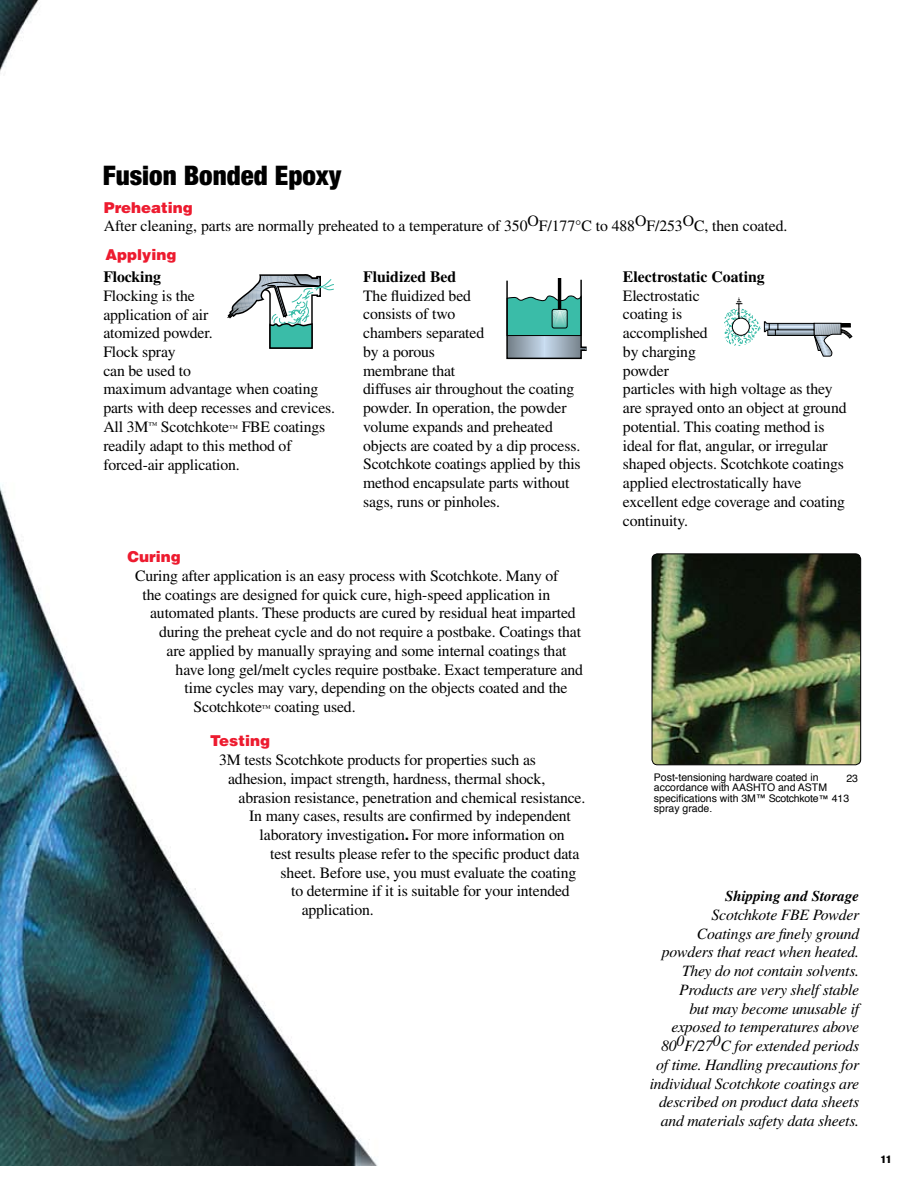
<style>
.page{position:relative;width:918px;height:1188px;background:#fff}
.page>*{position:absolute;margin:0;border:0;box-sizing:border-box;transform-origin:0 0}
.t1{font:900 condensed 27px "Helvetica Neue";color:#000}
.t2{font:15.75px/18.8px "Times";letter-spacing:-.01em;color:#000}
.t3{font:italic 15.75px/18.8px "Times";letter-spacing:-.015em;color:#000;text-align:right}
.t4{font:700 15.75px "Times";color:#000}
.t5{font:900 15px "Helvetica";color:#ed1b2f}
.t6{font:italic 700 15px "Times";color:#000}
.t7{font:10.5px/10.5px "Helvetica";color:#000}
.t8{font:900 condensed 10.5px "Helvetica Neue";color:#000}
.s1{font-size:9px}
.s2{font-family:"Helvetica";font-weight:700}
</style>
<div class="page">
<img style="left:0;top:0;width:862px;height:1166px">
<div style="left:490px;top:267px;width:111px;height:101px;background:#fff"></div>
<svg style="left:506px;top:278px;width:81px;height:82px"></svg>
<div style="left:222px;top:261px;width:119px;height:97px;background:#fff"></div>
<svg style="left:227px;top:274px;width:107px;height:75px"></svg>
<div style="left:101px;top:162px;width:411px;height:36px;background:#fff"></div>
<div style="left:718px;top:295px;width:139px;height:65px;background:#fff"></div>
<svg style="left:724px;top:297px;width:128px;height:60px"></svg>
<img style="left:652px;top:554px;width:209px;height:211px">
<div style="left:652px;top:554px;width:209px;height:211px;border:1px solid #000;border-radius:5px"></div>
<h1 class="t1" style="left:103px;top:159px;width:240px">Fusion Bonded Epoxy</h1>
<p class="t5" style="left:104px;top:198px;width:90px">Preheating</p>
<p class="t2" style="left:104px;top:216px;width:685px">After cleaning, parts are normally preheated to a temperature of 350OF/177°C to 488OF/253OC, then coated.</p>
<p class="t5" style="left:106px;top:245px;width:72px">Applying</p>
<p class="t4" style="left:103px;top:267px;width:59px">Flocking</p>
<p class="t2" style="left:103px;top:286px;width:233px">Flocking is the<br>application of air<br>atomized powder.<br>Flock spray<br>can be used to<br>maximum advantage when coating parts with deep recesses and crevices.<br>All 3M<sup>™</sup> Scotchkote<span class="s1">™</span> FBE coatings readily adapt to this method of forced-air application.</p>
<p class="t4" style="left:363px;top:267px;width:95px">Fluidized Bed</p>
<p class="t2" style="left:363px;top:286px;width:219px">The fluidized bed<br>consists of two<br>chambers separated<br>by a porous<br>membrane that<br>diffuses air throughout the coating powder. In operation, the powder volume expands and preheated objects are coated by a dip process.<br>Scotchkote coatings applied by this method encapsulate parts without sags, runs or pinholes.</p>
<p class="t5" style="left:128px;top:547px;width:55px">Curing</p>
<p class="t2" style="left:135px;top:566px;width:425px">Curing after application is an easy process with Scotchkote. Many of</p>
<p class="t2" style="left:143px;top:585px;width:409px">the coatings are designed for quick cure, high-speed application in</p>
<p class="t2" style="left:150px;top:604px;width:427px">automated plants. These products are cured by residual heat imparted</p>
<p class="t2" style="left:159px;top:622px;width:423px">during the preheat cycle and do not require a postbake. Coatings that</p>
<p class="t2" style="left:167px;top:641px;width:401px">are applied by manually spraying and some internal coatings that</p>
<p class="t2" style="left:176px;top:660px;width:409px">have long gel/melt cycles require postbake. Exact temperature and</p>
<p class="t2" style="left:185px;top:679px;width:385px">time cycles may vary, depending on the objects coated and the</p>
<p class="t2" style="left:194px;top:698px;width:164px">Scotchkote<span class="s1">™</span> coating used.</p>
<p class="t5" style="left:210px;top:731px;width:61px">Testing</p>
<p class="t2" style="left:219px;top:750px;width:318px">3M tests Scotchkote products for properties such as</p>
<p class="t2" style="left:228px;top:769px;width:319px">adhesion, impact strength, hardness, thermal shock,</p>
<p class="t2" style="left:239px;top:788px;width:348px">abrasion resistance, penetration and chemical resistance.</p>
<p class="t2" style="left:249px;top:807px;width:323px">In many cases, results are confirmed by independent</p>
<p class="t2" style="left:260px;top:825px;width:306px">laboratory investigation<span class="s2">.</span> For more information on</p>
<p class="t2" style="left:270px;top:844px;width:311px">test results please refer to the specific product data</p>
<p class="t2" style="left:281px;top:863px;width:297px">sheet. Before use, you must evaluate the coating</p>
<p class="t2" style="left:291px;top:882px;width:280px">to determine if it is suitable for your intended</p>
<p class="t2" style="left:302px;top:900px;width:74px">application.</p>
<p class="t4" style="left:623px;top:267px;width:143px">Electrostatic Coating</p>
<p class="t2" style="left:623px;top:286px;width:225px">Electrostatic<br>coating is<br>accomplished<br>by charging<br>powder<br>particles with high voltage as they are sprayed onto an object at ground potential. This coating method is ideal for flat, angular, or irregular shaped objects. Scotchkote coatings applied electrostatically have excellent edge coverage and coating continuity.</p>
<p class="t7" style="left:654px;top:771px;width:197px">Post-tensioning hardware coated in accordance with AASHTO and ASTM specifications with 3M™ Scotchkote™ 413 spray grade.</p>
<p class="t7" style="left:846px;top:773px;width:13px">23</p>
<p class="t6" style="left:725px;top:887px;width:136px">Shipping and Storage</p>
<p class="t3" style="left:650px;top:905px;width:211px">Scotchkote FBE Powder<br>Coatings are finely ground powders that react when heated.<br>They do not contain solvents.<br>Products are very shelf stable<br>but may become unusable if exposed to temperatures above<br>800F/270C for extended periods of time. Handling precautions for individual Scotchkote coatings are described on product data sheets and materials safety data sheets.</p>
<p class="t8" style="left:881px;top:1153px;width:12px">11</p>
</div>
